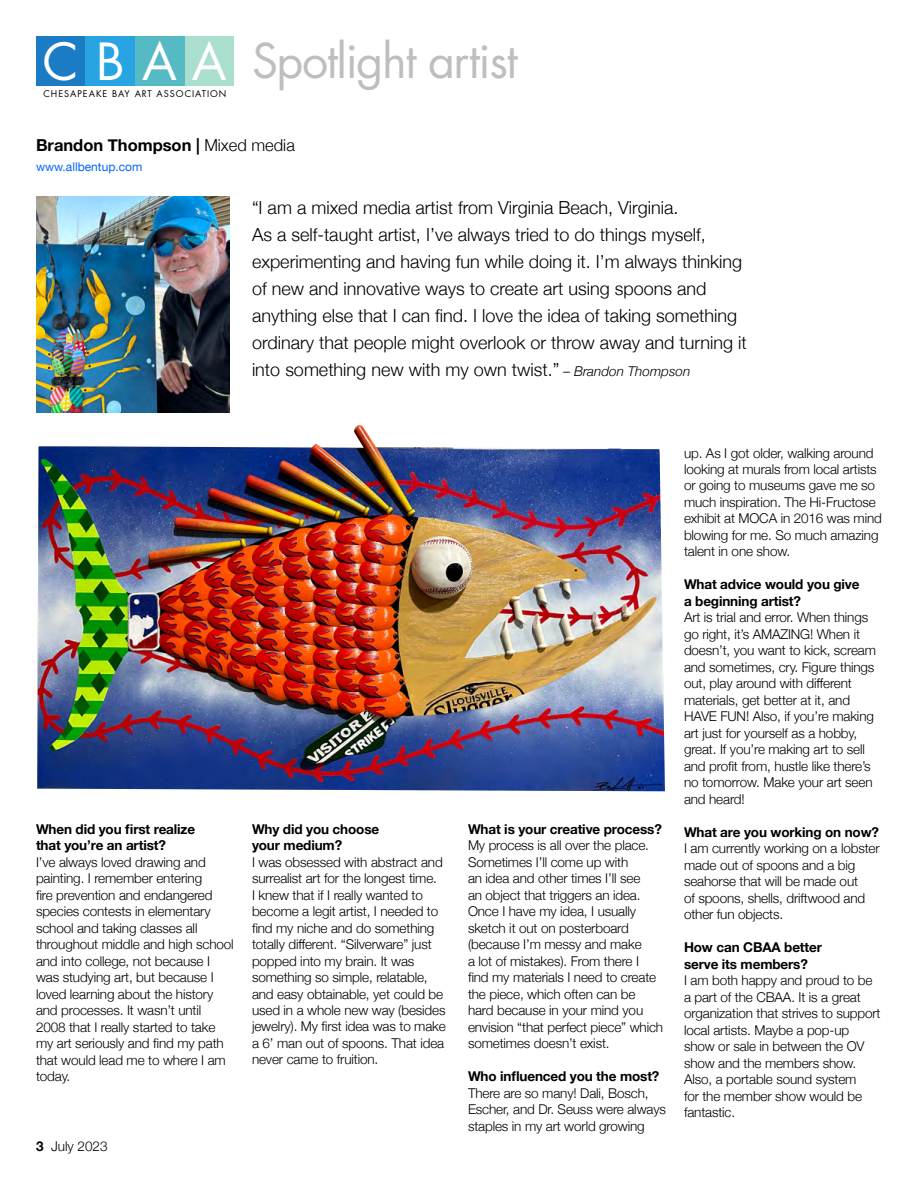
<style>
.page{position:relative;width:918px;height:1188px;background:#fff}
.page>*{position:absolute;margin:0;border:0;box-sizing:border-box;transform-origin:0 0}
.t1{font:46.5px "Futura Std";letter-spacing:-.03em;color:#bcbec0}
.t2{font:300 18px/27px "Helvetica Neue";color:#000}
.t3{font:700 16.5px "Helvetica Neue";color:#000}
.t4{font:300 13.5px/16.5px "Helvetica Neue";letter-spacing:-.01em;color:#000}
.t5{font:700 13.5px/16.5px "Helvetica Neue";letter-spacing:-.01em;color:#000}
.t6{font:12px "Helvetica Neue";color:#06f}
.t7{font:9px "Futura Std";letter-spacing:.11em;color:#000}
.s1{font-size:49.8px;color:#fff}
.s2{font-weight:300}
.s3{font-style:italic;font-size:13.5px}
.s4{font-weight:700}
</style>
<div class="page">
<div style="left:184px;top:36px;width:50px;height:49px;background:#aadfcf"></div>
<div style="left:36px;top:36px;width:50px;height:49px;background:#1b7bc5"></div>
<div style="left:86px;top:36px;width:49px;height:49px;background:#28a4e2"></div>
<div style="left:135px;top:36px;width:49px;height:49px;background:#55bac4"></div>
<img style="left:36px;top:196px;width:194px;height:216px">
<img style="left:37px;top:425px;width:628px;height:366px">
<h1 class="t1" style="left:43px;top:32px;width:476px"><span class="s1">C B A A</span> Spotlight artist</h1>
<p class="t7" style="left:44px;top:88px;width:184px">CHESAPEAKE BAY ART ASSOCIATION</p>
<p class="t3" style="left:36px;top:132px;width:260px">Brandon Thompson | <span class="s2">Mixed media</span></p>
<p class="t6" style="left:36px;top:158px;width:108px">www.allbentup.com</p>
<p class="t2" style="left:252px;top:192px;width:496px">“I am a mixed media artist from Virginia Beach, Virginia.<br>As a self-taught artist, I’ve always tried to do things myself, experimenting and having fun while doing it. I’m always thinking of new and innovative ways to create art using spoons and anything else that I can find. I love the idea of taking something ordinary that people might overlook or throw away and turning it into something new with my own twist.” <span class="s3">– Brandon Thompson</span></p>
<p class="t5" style="left:36px;top:821px;width:161px">When did you first realize that you’re an artist?</p>
<p class="t4" style="left:36px;top:853px;width:199px">I’ve always loved drawing and painting. I remember entering<br>fire prevention and endangered species contests in elementary school and taking classes all throughout middle and high school and into college, not because I was studying art, but because I loved learning about the history and processes. It wasn’t until<br>2008 that I really started to take my art seriously and find my path that would lead me to where I am today.</p>
<p class="t5" style="left:252px;top:821px;width:129px">Why did you choose your medium?</p>
<p class="t4" style="left:252px;top:852px;width:195px">I was obsessed with abstract and surrealist art for the longest time.<br>I knew that if I really wanted to become a legit artist, I needed to find my niche and do something totally different. “Silverware” just popped into my brain. It was something so simple, relatable, and easy obtainable, yet could be used in a whole new way (besides jewelry). My first idea was to make a 6’ man out of spoons. That idea never came to fruition.</p>
<p class="t4" style="left:36px;top:1137px;width:73px"><span class="s4">3</span> July 2023</p>
<p class="t5" style="left:468px;top:821px;width:195px">What is your creative process?</p>
<p class="t4" style="left:468px;top:836px;width:197px">My process is all over the place.<br>Sometimes I’ll come up with<br>an idea and other times I’ll see<br>an object that triggers an idea.<br>Once I have my idea, I usually sketch it out on posterboard (because I’m messy and make<br>a lot of mistakes). From there I find my materials I need to create the piece, which often can be hard because in your mind you envision “that perfect piece” which sometimes doesn’t exist.</p>
<p class="t5" style="left:468px;top:1068px;width:193px">Who influenced you the most?</p>
<p class="t4" style="left:468px;top:1084px;width:200px">There are so many! Dali, Bosch,<br>Escher, and Dr. Seuss were always staples in my art world growing</p>
<p class="t4" style="left:684px;top:443px;width:194px">up. As I got older, walking around looking at murals from local artists or going to museums gave me so much inspiration. The Hi-Fructose exhibit at MOCA</p>
<p class="t4" style="left:684px;top:509px;width:199px;text-indent:97px">in 2016 was mind blowing for me. So much amazing talent in one show.</p>
<p class="t5" style="left:684px;top:577px;width:177px">What advice would you give a beginning artist?</p>
<p class="t4" style="left:684px;top:608px;width:193px">Art is trial and error. When things go right, it’s AMAZING! When it doesn’t, you want to kick, scream and sometimes, cry. Figure things out, play around with different materials, get better at it, and<br>HAVE FUN! Also, if you’re making art just for yourself as a hobby, great. If you’re making art to sell and profit from, hustle like there’s no tomorrow. Make your art seen and heard!</p>
<p class="t5" style="left:684px;top:824px;width:197px">What are you working on now?</p>
<p class="t4" style="left:684px;top:839px;width:197px">I am currently working on a lobster made out of spoons and a big seahorse that will be made out<br>of spoons, shells, driftwood and other fun objects.</p>
<p class="t5" style="left:684px;top:940px;width:140px">How can CBAA better serve its members?</p>
<p class="t4" style="left:684px;top:971px;width:198px">I am both happy and proud to be a part of the CBAA. It is a great organization that strives to support local artists. Maybe a pop-up show or sale in between the OV show and the members show.<br>Also, a portable sound system<br>for the member show would be fantastic.</p>
</div>
